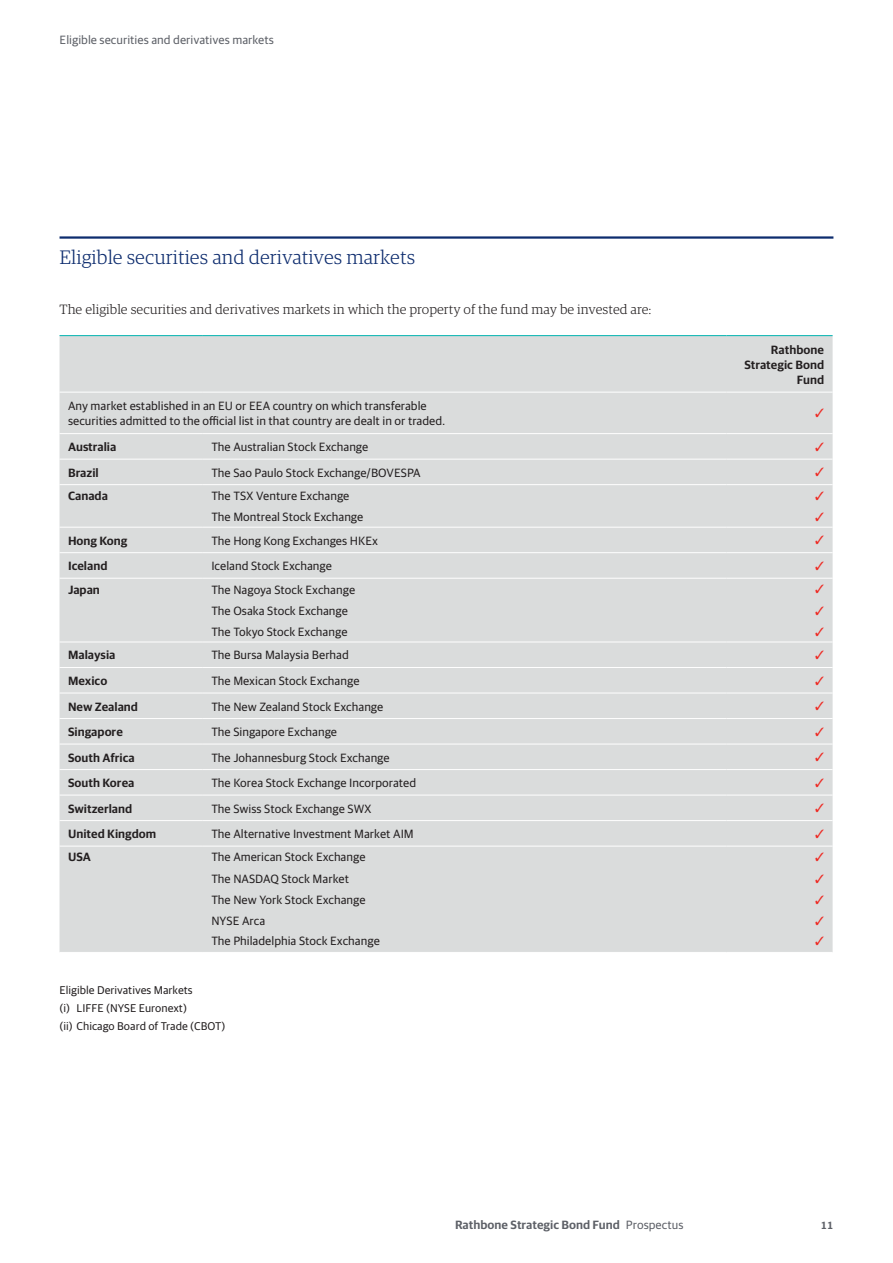
<style>
.page{position:relative;width:893px;height:1263px;background:#fff}
.page>*{position:absolute;margin:0;border:0;box-sizing:border-box;transform-origin:0 0}
.t1{font:300 19.5px "Guardian RTB Egyp";color:#0d2c6e}
.t2{font:300 13.5px "Guardian RTB Egyp";color:#231f20}
.t3{font:12px/15px "Guardian RTB Sans";color:#231f20}
.t4{font:600 12px/15px "Guardian RTB Sans";color:#231f20;text-align:right}
.t5{font:12px "Guardian RTB Sans";color:#5d6067}
.t6{font:600 12px "Guardian RTB Sans";color:#5d6067}
.t7{font:11.25px/17.7px "Guardian RTB Sans";color:#231f20}
.t8{font:600 10.5px "Guardian RTB Sans";color:#5d6067}
.s1{font-weight:400}
</style>
<div class="page">
<hr style="left:60px;top:236px;width:773px;height:3px;background:#0d2c6e">
<div style="left:60px;top:336px;width:773px;height:616px;background:#dadcdc"></div>
<hr style="left:60px;top:392px;width:143px;height:1px;background:#fff">
<hr style="left:203px;top:392px;width:523px;height:1px;background:#fff">
<hr style="left:726px;top:392px;width:107px;height:1px;background:#fff">
<hr style="left:60px;top:433px;width:143px;height:1px;background:#fff">
<hr style="left:203px;top:433px;width:523px;height:1px;background:#fff">
<hr style="left:726px;top:433px;width:107px;height:1px;background:#fff">
<hr style="left:60px;top:459px;width:143px;height:1px;background:#fff">
<hr style="left:203px;top:459px;width:523px;height:1px;background:#fff">
<hr style="left:726px;top:459px;width:107px;height:1px;background:#fff">
<hr style="left:60px;top:484px;width:143px;height:1px;background:#fff">
<hr style="left:203px;top:484px;width:523px;height:1px;background:#fff">
<hr style="left:726px;top:484px;width:107px;height:1px;background:#fff">
<hr style="left:60px;top:527px;width:143px;height:1px;background:#fff">
<hr style="left:203px;top:527px;width:523px;height:1px;background:#fff">
<hr style="left:726px;top:527px;width:107px;height:1px;background:#fff">
<hr style="left:60px;top:552px;width:143px;height:1px;background:#fff">
<hr style="left:203px;top:552px;width:523px;height:1px;background:#fff">
<hr style="left:726px;top:552px;width:107px;height:1px;background:#fff">
<hr style="left:60px;top:578px;width:143px;height:1px;background:#fff">
<hr style="left:203px;top:578px;width:523px;height:1px;background:#fff">
<hr style="left:726px;top:578px;width:107px;height:1px;background:#fff">
<hr style="left:60px;top:642px;width:143px;height:1px;background:#fff">
<hr style="left:203px;top:642px;width:523px;height:1px;background:#fff">
<hr style="left:726px;top:642px;width:107px;height:1px;background:#fff">
<hr style="left:60px;top:667px;width:143px;height:1px;background:#fff">
<hr style="left:203px;top:667px;width:523px;height:1px;background:#fff">
<hr style="left:726px;top:667px;width:107px;height:1px;background:#fff">
<hr style="left:60px;top:693px;width:143px;height:1px;background:#fff">
<hr style="left:203px;top:693px;width:523px;height:1px;background:#fff">
<hr style="left:726px;top:693px;width:107px;height:1px;background:#fff">
<hr style="left:60px;top:718px;width:143px;height:1px;background:#fff">
<hr style="left:203px;top:718px;width:523px;height:1px;background:#fff">
<hr style="left:726px;top:718px;width:107px;height:1px;background:#fff">
<hr style="left:60px;top:744px;width:143px;height:1px;background:#fff">
<hr style="left:203px;top:744px;width:523px;height:1px;background:#fff">
<hr style="left:726px;top:744px;width:107px;height:1px;background:#fff">
<hr style="left:60px;top:769px;width:143px;height:1px;background:#fff">
<hr style="left:203px;top:769px;width:523px;height:1px;background:#fff">
<hr style="left:726px;top:769px;width:107px;height:1px;background:#fff">
<hr style="left:60px;top:795px;width:143px;height:1px;background:#fff">
<hr style="left:203px;top:795px;width:523px;height:1px;background:#fff">
<hr style="left:726px;top:795px;width:107px;height:1px;background:#fff">
<hr style="left:60px;top:820px;width:143px;height:1px;background:#fff">
<hr style="left:203px;top:820px;width:523px;height:1px;background:#fff">
<hr style="left:726px;top:820px;width:107px;height:1px;background:#fff">
<hr style="left:60px;top:846px;width:143px;height:1px;background:#fff">
<hr style="left:203px;top:846px;width:523px;height:1px;background:#fff">
<hr style="left:726px;top:846px;width:107px;height:1px;background:#fff">
<hr style="left:60px;top:335px;width:143px;height:1px;background:#00b3b0">
<hr style="left:203px;top:335px;width:523px;height:1px;background:#00b3b0">
<hr style="left:726px;top:335px;width:107px;height:1px;background:#00b3b0">
<svg style="left:815px;top:409px;width:9px;height:8px"></svg>
<svg style="left:815px;top:442px;width:9px;height:9px"></svg>
<svg style="left:815px;top:468px;width:9px;height:9px"></svg>
<svg style="left:815px;top:491px;width:9px;height:9px"></svg>
<svg style="left:815px;top:512px;width:9px;height:9px"></svg>
<svg style="left:815px;top:536px;width:9px;height:9px"></svg>
<svg style="left:815px;top:561px;width:9px;height:9px"></svg>
<svg style="left:815px;top:585px;width:9px;height:8px"></svg>
<svg style="left:815px;top:606px;width:9px;height:9px"></svg>
<svg style="left:815px;top:627px;width:9px;height:9px"></svg>
<svg style="left:815px;top:651px;width:9px;height:8px"></svg>
<svg style="left:815px;top:676px;width:9px;height:9px"></svg>
<svg style="left:815px;top:702px;width:9px;height:8px"></svg>
<svg style="left:815px;top:727px;width:9px;height:9px"></svg>
<svg style="left:815px;top:753px;width:9px;height:8px"></svg>
<svg style="left:815px;top:778px;width:9px;height:9px"></svg>
<svg style="left:815px;top:804px;width:9px;height:8px"></svg>
<svg style="left:815px;top:829px;width:9px;height:9px"></svg>
<svg style="left:815px;top:853px;width:9px;height:8px"></svg>
<svg style="left:815px;top:874px;width:9px;height:9px"></svg>
<svg style="left:815px;top:895px;width:9px;height:9px"></svg>
<svg style="left:815px;top:916px;width:9px;height:9px"></svg>
<svg style="left:815px;top:937px;width:9px;height:8px"></svg>
<p class="t5" style="left:60px;top:31px;width:216px">Eligible securities and derivatives markets</p>
<h1 class="t1" style="left:60px;top:244px;width:357px">Eligible securities and derivatives markets</h1>
<p class="t2" style="left:60px;top:300px;width:593px">The eligible securities and derivatives markets in which the property of the fund may be invested are:</p>
<p class="t3" style="left:68px;top:398px;width:379px">Any market established in an EU or EEA country on which transferable securities admitted to the official list in that country are dealt in or traded.</p>
<p class="t4" style="left:68px;top:438px;width:50px">Australia</p>
<p class="t3" style="left:211px;top:439px;width:159px">The Australian Stock Exchange</p>
<p class="t4" style="left:68px;top:464px;width:32px">Brazil</p>
<p class="t3" style="left:211px;top:464px;width:211px">The Sao Paulo Stock Exchange/BOVESPA</p>
<p class="t4" style="left:68px;top:487px;width:41px">Canada</p>
<p class="t3" style="left:211px;top:487px;width:140px">The TSX Venture Exchange</p>
<p class="t3" style="left:211px;top:509px;width:154px">The Montreal Stock Exchange</p>
<p class="t4" style="left:68px;top:532px;width:61px">Hong Kong</p>
<p class="t3" style="left:211px;top:532px;width:168px">The Hong Kong Exchanges HKEx</p>
<p class="t4" style="left:68px;top:557px;width:41px">Iceland</p>
<p class="t3" style="left:211px;top:558px;width:122px">Iceland Stock Exchange</p>
<p class="t4" style="left:68px;top:581px;width:33px">Japan</p>
<p class="t3" style="left:211px;top:581px;width:145px">The Nagoya Stock Exchange</p>
<p class="t3" style="left:211px;top:602px;width:138px">The Osaka Stock Exchange</p>
<p class="t3" style="left:211px;top:623px;width:138px">The Tokyo Stock Exchange</p>
<p class="t4" style="left:68px;top:647px;width:49px">Malaysia</p>
<p class="t3" style="left:211px;top:647px;width:139px">The Bursa Malaysia Berhad</p>
<p class="t4" style="left:68px;top:672px;width:41px">Mexico</p>
<p class="t3" style="left:211px;top:672px;width:150px">The Mexican Stock Exchange</p>
<p class="t4" style="left:68px;top:698px;width:71px">New Zealand</p>
<p class="t3" style="left:211px;top:698px;width:174px">The New Zealand Stock Exchange</p>
<p class="t4" style="left:68px;top:723px;width:56px">Singapore</p>
<p class="t3" style="left:211px;top:723px;width:127px">The Singapore Exchange</p>
<p class="t4" style="left:68px;top:749px;width:68px">South Africa</p>
<p class="t3" style="left:211px;top:749px;width:180px">The Johannesburg Stock Exchange</p>
<p class="t4" style="left:68px;top:774px;width:68px">South Korea</p>
<p class="t3" style="left:211px;top:774px;width:206px">The Korea Stock Exchange Incorporated</p>
<p class="t4" style="left:68px;top:800px;width:66px">Switzerland</p>
<p class="t3" style="left:211px;top:800px;width:162px">The Swiss Stock Exchange SWX</p>
<p class="t4" style="left:68px;top:825px;width:90px">United Kingdom</p>
<p class="t3" style="left:211px;top:825px;width:204px">The Alternative Investment Market AIM</p>
<p class="t4" style="left:68px;top:849px;width:24px">USA</p>
<p class="t3" style="left:211px;top:849px;width:156px">The American Stock Exchange</p>
<p class="t3" style="left:211px;top:870px;width:139px">The NASDAQ Stock Market</p>
<p class="t3" style="left:211px;top:891px;width:156px">The New York Stock Exchange</p>
<p class="t3" style="left:211px;top:913px;width:55px">NYSE Arca</p>
<p class="t3" style="left:211px;top:933px;width:170px">The Philadelphia Stock Exchange</p>
<p class="t7" style="left:60px;top:981px;width:167px">Eligible Derivatives Markets<br>(i) LIFFE (NYSE Euronext)<br>(ii) Chicago Board of Trade (CBOT)</p>
<p class="t4" style="left:744px;top:341px;width:81px">Rathbone<br>Strategic Bond<br>Fund</p>
<p class="t6" style="left:455px;top:1216px;width:230px">Rathbone Strategic Bond Fund <span class="s1">Prospectus</span></p>
<p class="t8" style="left:821px;top:1217px;width:14px">11</p>
</div>
